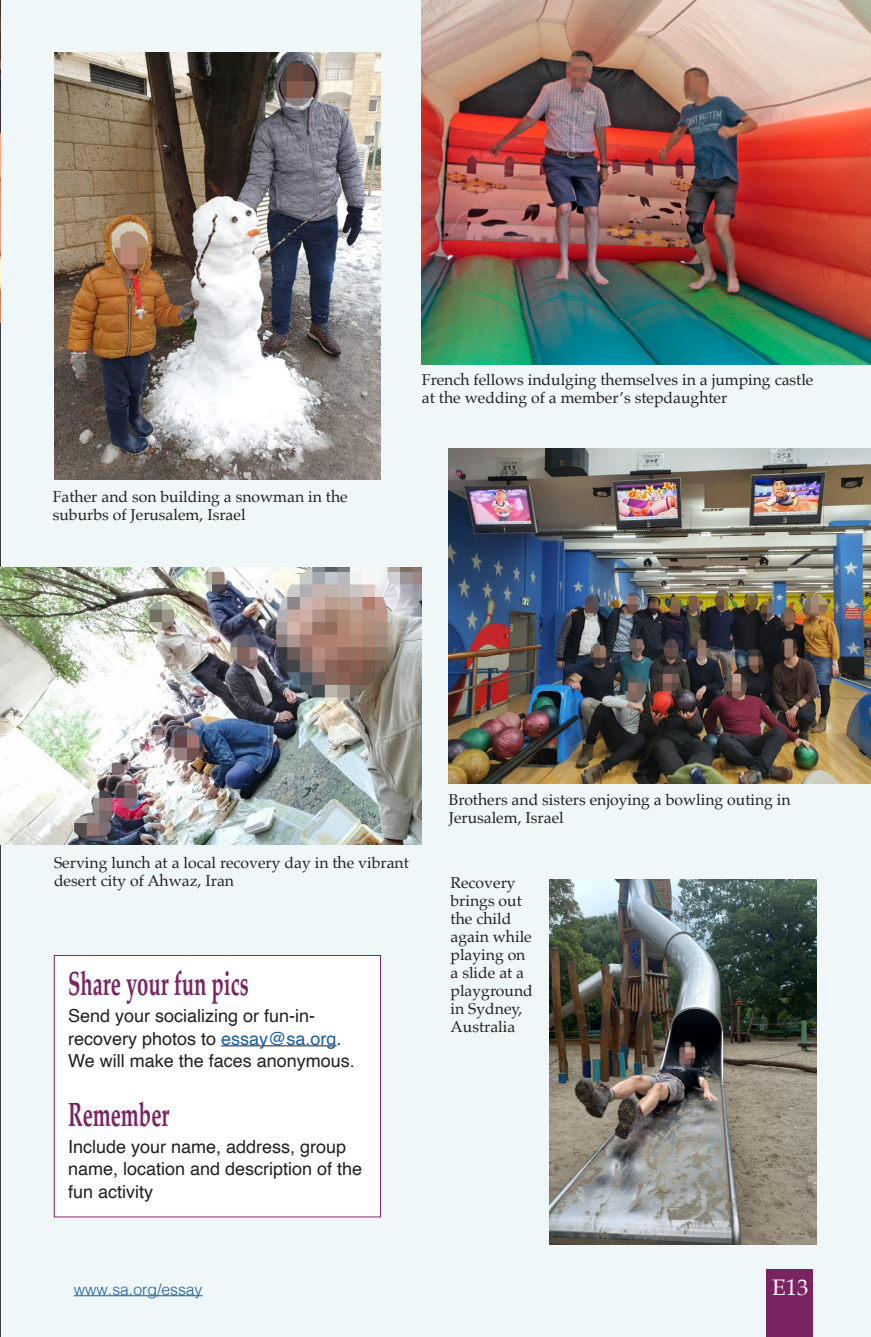
<style>
.page{position:relative;width:871px;height:1337px;background:#fff}
.page>*{position:absolute;margin:0;border:0;box-sizing:border-box;transform-origin:0 0}
.TOC_title{font:700 33.75px "Palatino";color:#7b2362;scale:.6 1}
.t1{font:22.5px "Palatino";color:#fff}
.TOC_title-2{font:18px/22.5px "Helvetica";color:#231f20}
.t2{font:15.75px/18px "Palatino";color:#231f20}
.t3{font:300 15.75px "Helvetica";color:#175d9e}
.s1{color:#175d9e}
</style>
<div class="page">
<div style="left:0;top:0;width:871px;height:1336px;background:#f0f7f8"></div>
<div style="left:54px;top:955px;width:327px;height:262px;background:#fff"></div>
<hr style="left:0;top:0;width:1px;height:1336px;background:#000">
<img style="left:421px;top:0;width:450px;height:364px">
<img style="left:54px;top:53px;width:327px;height:426px">
<img style="left:0;top:567px;width:422px;height:277px">
<img style="left:449px;top:448px;width:422px;height:335px">
<img style="left:549px;top:879px;width:268px;height:365px">
<hr style="left:221px;top:1045px;width:115px;height:1px;background:#231f20">
<div style="left:54px;top:955px;width:327px;height:262px;border:1px solid #7b2362"></div>
<div style="left:766px;top:1269px;width:46px;height:67px;background:#7b2362"></div>
<hr style="left:74px;top:1295px;width:128px;height:1px;background:#175d9e">
<img style="left:0;top:0;width:1px;height:323px">
<p class="t2" style="left:53px;top:487px;width:296px">Father and son building a snowman in the suburbs of Jerusalem, Israel</p>
<p class="t2" style="left:422px;top:371px;width:393px">French fellows indulging themselves in a jumping castle at the wedding of a member’s stepdaughter</p>
<p class="t2" style="left:54px;top:853px;width:356px">Serving lunch at a local recovery day in the vibrant desert city of Ahwaz, Iran</p>
<p class="TOC_title" style="left:68px;top:954px;width:302px">Share your fun pics</p>
<p class="TOC_title-2" style="left:68px;top:1005px;width:288px">Send your socializing or fun-in&shy;recovery photos to <span class="s1">essay@sa.org</span>.<br>We will make the faces anonymous.</p>
<p class="TOC_title" style="left:68px;top:1085px;width:170px">Remember</p>
<p class="TOC_title-2" style="left:68px;top:1135px;width:296px">Include your name, address, group name, location and description of the fun activity</p>
<p class="t2" style="left:449px;top:790px;width:343px">Brothers and sisters enjoying a bowling outing in<br>Jerusalem, Israel</p>
<p class="t2" style="left:450px;top:873px;width:84px">Recovery brings out the child again while playing on a slide at a playground in Sydney,<br>Australia</p>
<p class="t3" style="left:74px;top:1275px;width:130px">www.sa.org/essay</p>
<p class="t1" style="left:772px;top:1268px;width:38px">E13</p>
</div>
